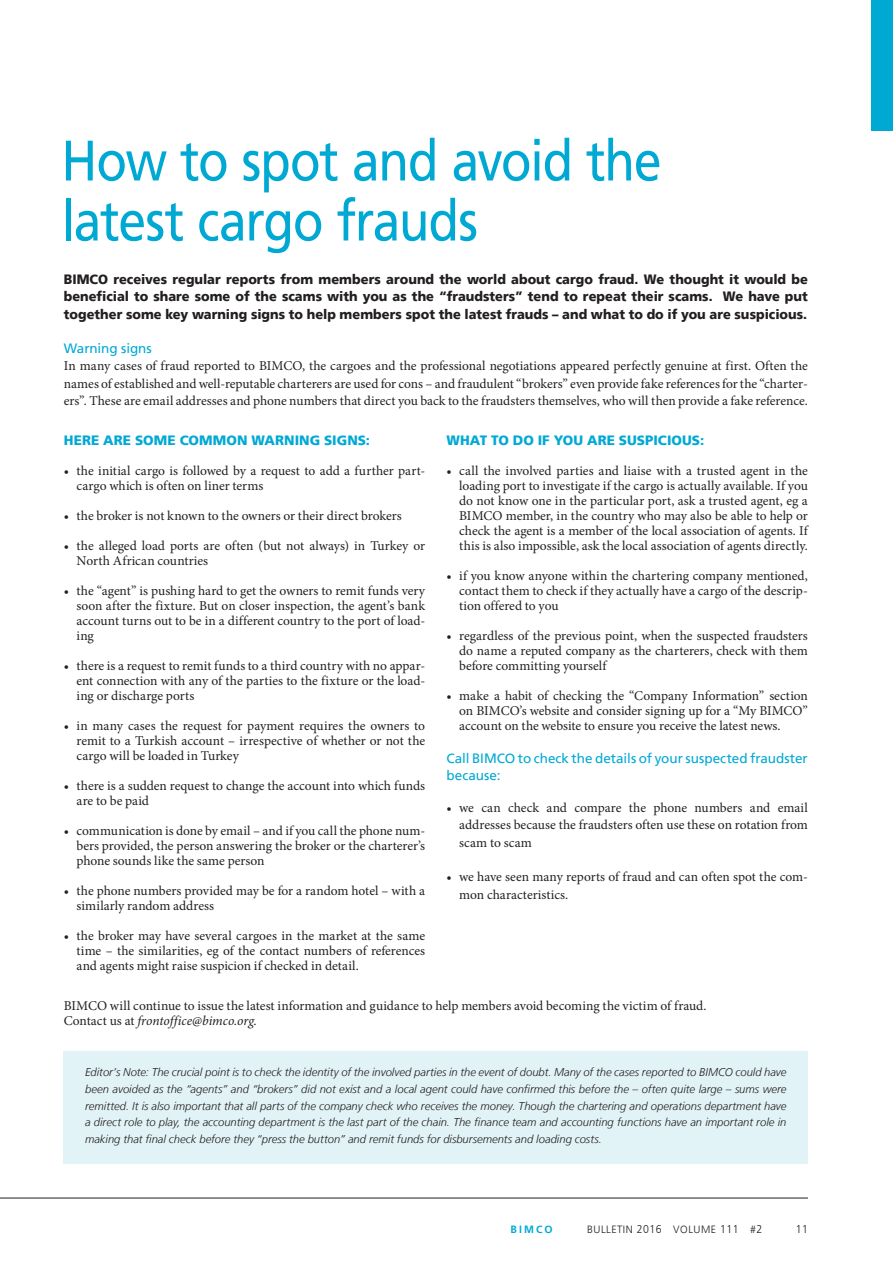
<style>
.page{position:relative;width:893px;height:1263px;background:#fff}
.page>*{position:absolute;margin:0;border:0;box-sizing:border-box;transform-origin:0 0}
.t1{font:57px/60px "Frutiger";letter-spacing:-.025em;color:#00a9d4;scale:.88 1}
.t2{font:13.5px/15px "Minion Pro";letter-spacing:-.005em;color:#231f20;text-align:justify}
.t3{font:900 13.5px/17.2px "Frutiger";color:#231f20;text-align:justify;scale:.95 1}
.t4{font:13.5px/17.2px "Frutiger";letter-spacing:-.005em;color:#00a9d4}
.t5{font:900 13.5px "Frutiger";letter-spacing:.005em;color:#00a9d4}
.t6{font:300 11.4px "Frutiger";color:#231f20;scale:.93 1}
.t7{font:italic 300 11.25px/16.6px "Frutiger";color:#231f20;text-align:justify}
.t8{font:300 10.5px "Frutiger";letter-spacing:.05em;color:#231f20}
.t9{font:700 10.5px "Frutiger";letter-spacing:.2em;color:#00a9d4}
.s1{font-style:italic}
.s2{font-size:11.4px}
</style>
<div class="page">
<hr style="left:0;top:1198px;width:808px;height:1px;background:#231f20">
<div style="left:872px;top:0;width:21px;height:130px;background:#00a9d4"></div>
<hr style="left:0;top:1120px;width:1px;height:44px;background:#e2f3f8">
<div style="left:64px;top:1051px;width:744px;height:113px;background:#e2f3f8"></div>
<h1 class="t1" style="left:61px;top:131px;width:684px">How to spot and avoid the latest cargo frauds</h1>
<p class="t3" style="left:64px;top:271px;width:785px">BIMCO receives regular reports from members around the world about cargo fraud. We thought it would be beneficial to share some of the scams with you as the “fraudsters” tend to repeat their scams. We have put together some key warning signs to help members spot the latest frauds – and what to do if you are suspicious.</p>
<p class="t4" style="left:64px;top:340px;width:90px">Warning signs</p>
<p class="t2" style="left:64px;top:357px;width:746px;line-height:17.2px">In many cases of fraud reported to BIMCO, the cargoes and the professional negotiations appeared perfectly genuine at first. Often the names of established and well-reputable charterers are used for cons – and fraudulent “brokers” even provide fake references for the “charter&shy;ers”. These are email addresses and phone numbers that direct you back to the fraudsters themselves, who will then provide a fake reference.</p>
<p class="t5" style="left:64px;top:432px;width:308px">HERE ARE SOME COMMON WARNING SIGNS:</p>
<p class="t2" style="left:77px;top:464px;width:350px;text-indent:-13px">• the initial cargo is followed by a request to add a further part&shy;cargo which is often on liner terms</p>
<p class="t2" style="left:64px;top:509px;width:340px">• the broker is not known to the owners or their direct brokers</p>
<p class="t2" style="left:77px;top:539px;width:350px;text-indent:-13px">• the alleged load ports are often (but not always) in Turkey or<br>North African countries</p>
<p class="t2" style="left:77px;top:584px;width:350px;text-indent:-13px">• the “agent” is pushing hard to get the owners to remit funds very soon after the fixture. But on closer inspection, the agent’s bank account turns out to be in a different country to the port of load&shy;ing</p>
<p class="t2" style="left:77px;top:659px;width:350px;text-indent:-13px">• there is a request to remit funds to a third country with no appar&shy;ent connection with any of the parties to the fixture or the load&shy;ing or discharge ports</p>
<p class="t2" style="left:77px;top:719px;width:350px;text-indent:-13px">• in many cases the request for payment requires the owners to remit to a Turkish account – irrespective of whether or not the cargo will be loaded in Turkey</p>
<p class="t2" style="left:77px;top:779px;width:350px;text-indent:-13px">• there is a sudden request to change the account into which funds are to be paid</p>
<p class="t2" style="left:77px;top:824px;width:350px;text-indent:-13px">• communication is done by email – and if you call the phone num&shy;bers provided, the person answering the broker or the charterer’s phone sounds like the same person</p>
<p class="t2" style="left:77px;top:884px;width:350px;text-indent:-13px">• the phone numbers provided may be for a random hotel – with a similarly random address</p>
<p class="t2" style="left:77px;top:929px;width:350px;text-indent:-13px">• the broker may have several cargoes in the market at the same time – the similarities, eg of the contact numbers of references and agents might raise suspicion if checked in detail.</p>
<p class="t2" style="left:64px;top:998px;width:644px">BIMCO will continue to issue the latest information and guidance to help members avoid becoming the victim of fraud.<br>Contact us at <span class="s1">frontoffice@bimco.org</span>.</p>
<p class="t5" style="left:446px;top:433px;width:259px">WHAT TO DO IF YOU ARE SUSPICIOUS:</p>
<p class="t2" style="left:459px;top:464px;width:350px;text-indent:-13px">• call the involved parties and liaise with a trusted agent in the loading port to investigate if the cargo is actually available. If you do not know one in the particular port, ask a trusted agent, eg a BIMCO member, in the country who may also be able to help or check the agent is a member of the local association of agents. If this is also impossible, ask the local association of agents directly.</p>
<p class="t2" style="left:459px;top:569px;width:350px;text-indent:-13px">• if you know anyone within the chartering company mentioned, contact them to check if they actually have a cargo of the descrip&shy;tion offered to you</p>
<p class="t2" style="left:459px;top:629px;width:350px;text-indent:-13px">• regardless of the previous point, when the suspected fraudsters do name a reputed company as the charterers, check with them before committing yourself</p>
<p class="t2" style="left:459px;top:689px;width:350px;text-indent:-13px">• make a habit of checking the “Company Information” section on BIMCO’s website and consider signing up for a “My BIMCO” account on the website to ensure you receive the latest news.</p>
<p class="t4" style="left:446px;top:749px;width:363px">Call BIMCO to check the details of your suspected fraudster because:</p>
<p class="t2" style="left:459px;top:799px;width:350px;line-height:17.2px;text-indent:-13px">• we can check and compare the phone numbers and email addresses because the fraudsters often use these on rotation from scam to scam</p>
<p class="t2" style="left:459px;top:868px;width:350px;line-height:17.2px;text-indent:-13px">• we have seen many reports of fraud and can often spot the com&shy;mon characteristics.</p>
<p class="t7" style="left:85px;top:1064px;width:703px">Editor’s Note: The crucial point is to check the identity of the involved parties in the event of doubt. Many of the cases reported to BIMCO could have been avoided as the “agents” and “brokers” did not exist and a local agent could have confirmed this before the – often quite large – sums were remitted. It is also important that all parts of the company check who receives the money. Though the chartering and operations department have a direct role to play, the accounting department is the last part of the chain. The finance team and accounting functions have an important role in making that final check before they “press the button” and remit funds for disbursements and loading costs.</p>
<p class="t9" style="left:511px;top:1223px;width:44px">BIMCO</p>
<p class="t8" style="left:587px;top:1223px;width:177px">BULLETIN <span class="s2">2016</span> VOLUME <span class="s2">111</span> #<span class="s2">2</span></p>
<p class="t6" style="left:796px;top:1222px;width:15px">11</p>
</div>
